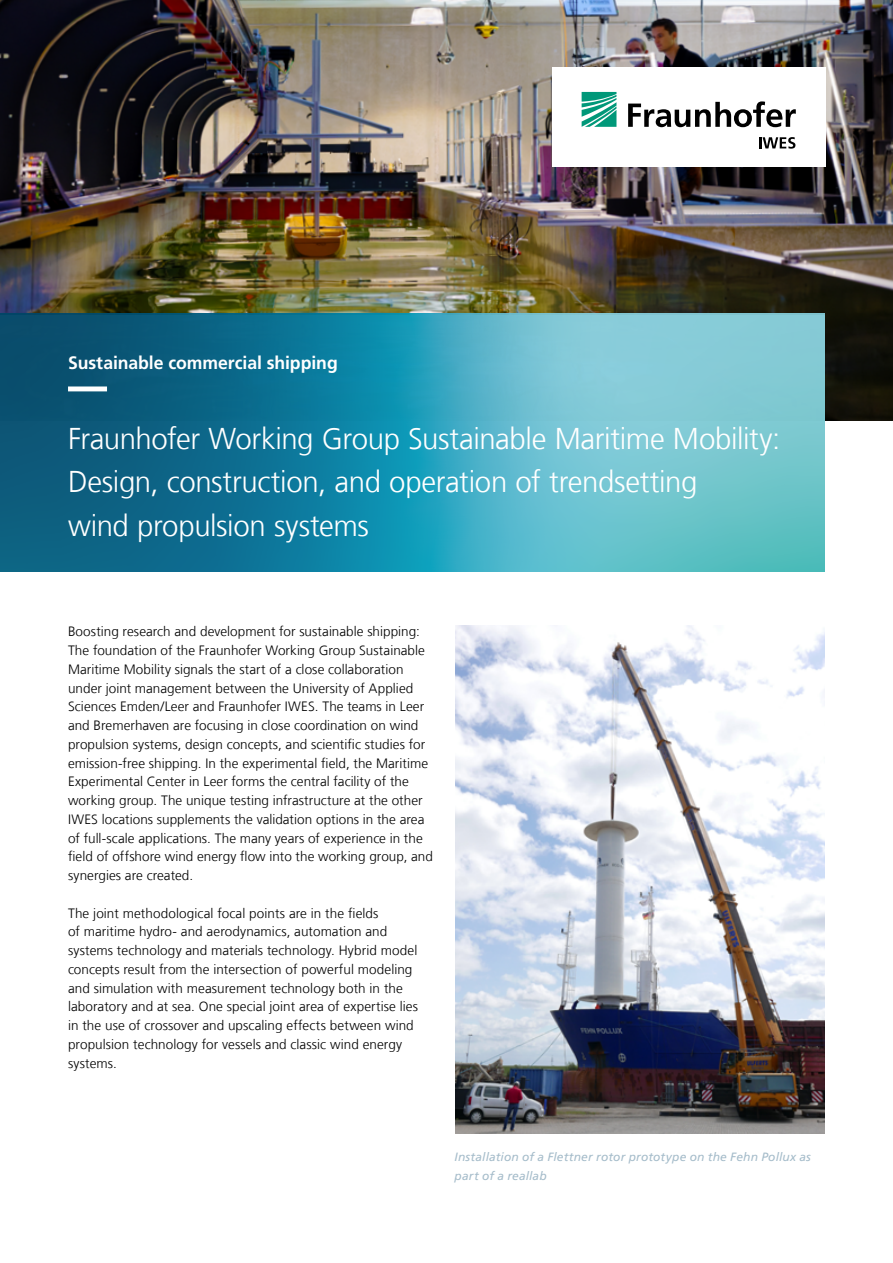
<style>
.page{position:relative;width:893px;height:1263px;background:#fff}
.page>*{position:absolute;margin:0;border:0;box-sizing:border-box;transform-origin:0 0}
.t1{font:300 30px/43.5px "Frutiger LT Com";letter-spacing:-.015em;color:#fff}
.t2{font:700 18px "Frutiger LT Com";letter-spacing:-.005em;color:#fff}
.t3{font:300 13.5px/18.8px "Frutiger LT Com";letter-spacing:.005em;color:#000}
.t4{font:italic 12px/18.8px "Frutiger LT Com";letter-spacing:.01em;color:#a5bcca}
</style>
<div class="page">
<img style="left:0;top:0;width:893px;height:421px">
<div style="left:552px;top:68px;width:273px;height:99px;background:#fff"></div>
<svg style="left:582px;top:92px;width:34px;height:35px"></svg>
<svg style="left:628px;top:101px;width:168px;height:26px"></svg>
<svg style="left:759px;top:137px;width:36px;height:12px"></svg>
<svg style="left:0;top:313px;width:825px;height:259px;background:#3996ad"></svg>
<svg style="left:68px;top:386px;width:825px;height:5px;background:#4a97aa"></svg>
<img style="left:455px;top:625px;width:370px;height:508px">
<h2 class="t2" style="left:68px;top:352px;width:271px">Sustainable commercial shipping</h2>
<h1 class="t1" style="left:68px;top:417px;width:714px">Fraunhofer Working Group Sustainable Maritime Mobility:<br>Design, construction, and operation of trendsetting<br>wind propulsion systems</h1>
<p class="t3" style="left:68px;top:622px;width:366px">Boosting research and development for sustainable shipping:<br>The foundation of the Fraunhofer Working Group Sustainable Maritime Mobility signals the start of a close collaboration under joint management between the University of Applied Sciences Emden/Leer and Fraunhofer IWES. The teams in Leer and Bremerhaven are focusing in close coordination on wind propulsion systems, design concepts, and scientific studies for emission-free shipping. In the experimental field, the Maritime Experimental Center in Leer forms the central facility of the working group. The unique testing infrastructure at the other IWES locations supplements the validation options in the area of full-scale applications. The many years of experience in the field of offshore wind energy flow into the working group, and synergies are created.</p>
<p class="t3" style="left:68px;top:904px;width:352px">The joint methodological focal points are in the fields<br>of maritime hydro- and aerodynamics, automation and systems technology and materials technology. Hybrid model concepts result from the intersection of powerful modeling and simulation with measurement technology both in the laboratory and at sea. One special joint area of expertise lies in the use of crossover and upscaling effects between wind propulsion technology for vessels and classic wind energy systems.</p>
<p class="t4" style="left:455px;top:1148px;width:358px">Installation of a Flettner rotor prototype on the Fehn Pollux as part of a reallab</p>
</div>
